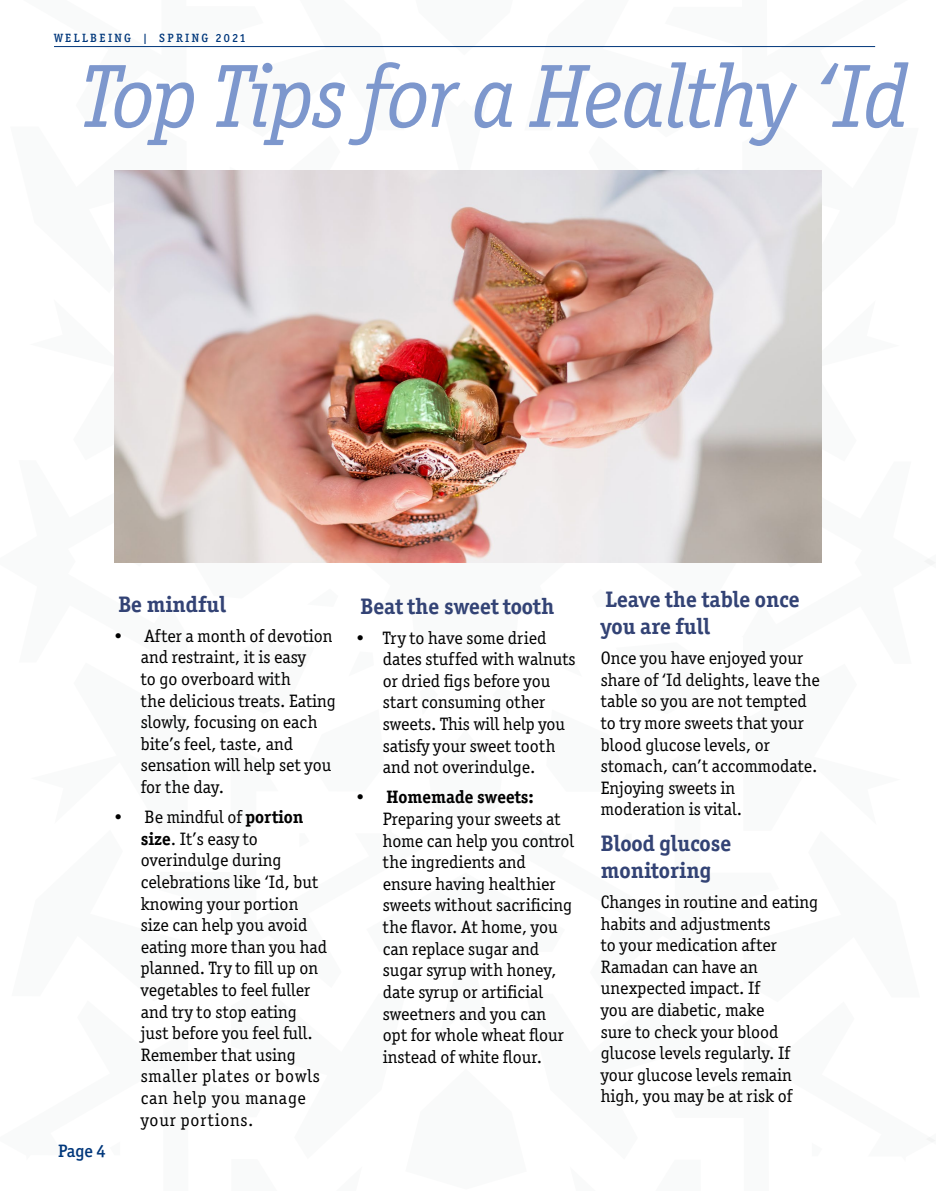
<style>
.page{position:relative;width:936px;height:1191px;background:#fff}
.page>*{position:absolute;margin:0;border:0;box-sizing:border-box;transform-origin:0 0}
.t1{font:italic 90px "Officina Ser ITC Std";letter-spacing:-.02em;color:#7d97cd}
.t2{font:700 22.5px/27px "Officina Ser ITC Std";color:#334375}
.t3{font:18px/21.6px "Officina Ser ITC Std";color:#000}
.t4{font:700 18px "Officina Ser ITC Std";color:#000}
.t5{font:500 18px "Officina Ser ITC Std";color:#00377b}
.t6{font:500 12px "Officina Ser ITC Std";letter-spacing:.2em;color:#00377b}
.s1{font-weight:700}
</style>
<div class="page">
<hr style="left:54px;top:46px;width:821px;height:1px;background:#00377b">
<img style="left:114px;top:170px;width:707px;height:392px">
<p class="t6" style="left:54px;top:31px;width:193px">WELLBEING | SPRING 2021</p>
<h1 class="t1" style="left:81px;top:46px;width:828px">Top Tips for a Healthy ‘Id</h1>
<p class="t5" style="left:58px;top:1140px;width:49px">Page 4</p>
<p class="t2" style="left:118px;top:590px;width:109px">Be mindful</p>
<p class="t3" style="left:141px;top:625px;width:196px;text-indent:-27px">• After a month of devotion and restraint, it is easy<br>to go overboard with<br>the delicious treats. Eating slowly, focusing on each bite’s feel, taste, and sensation will help set you for the day.</p>
<p class="t3" style="left:141px;top:806px;width:188px;text-indent:-27px">• Be mindful of <span class="s1">portion size</span>. It’s easy to overindulge during celebrations like ‘Id, but knowing your portion size can help you avoid eating more than you had planned. Try to fill up on vegetables to feel fuller and try to stop eating just before you feel full.<br>Remember that using smaller plates or bowls can help you manage your portions.</p>
<p class="t2" style="left:360px;top:592px;width:195px">Beat the sweet tooth</p>
<p class="t3" style="left:383px;top:626px;width:194px;text-indent:-27px">• Try to have some dried dates stuffed with walnuts or dried figs before you start consuming other sweets. This will help you satisfy your sweet tooth and not overindulge.</p>
<p class="t4" style="left:356px;top:786px;width:179px">• Homemade sweets:</p>
<p class="t3" style="left:383px;top:808px;width:193px">Preparing your sweets at home can help you control the ingredients and ensure having healthier sweets without sacrificing the flavor. At home, you can replace sugar and sugar syrup with honey, date syrup or artificial sweetners and you can opt for whole wheat flour instead of white flour.</p>
<p class="t2" style="left:600px;top:585px;width:200px">Leave the table once you are full</p>
<p class="t3" style="left:600px;top:647px;width:220px">Once you have enjoyed your share of ‘Id delights, leave the table so you are not tempted to try more sweets that your blood glucose levels, or stomach, can’t accommodate.<br>Enjoying sweets in moderation is vital.</p>
<p class="t2" style="left:600px;top:829px;width:132px">Blood glucose monitoring</p>
<p class="t3" style="left:600px;top:891px;width:219px">Changes in routine and eating habits and adjustments<br>to your medication after<br>Ramadan can have an unexpected impact. If<br>you are diabetic, make<br>sure to check your blood glucose levels regularly. If your glucose levels remain high, you may be at risk of</p>
</div>
